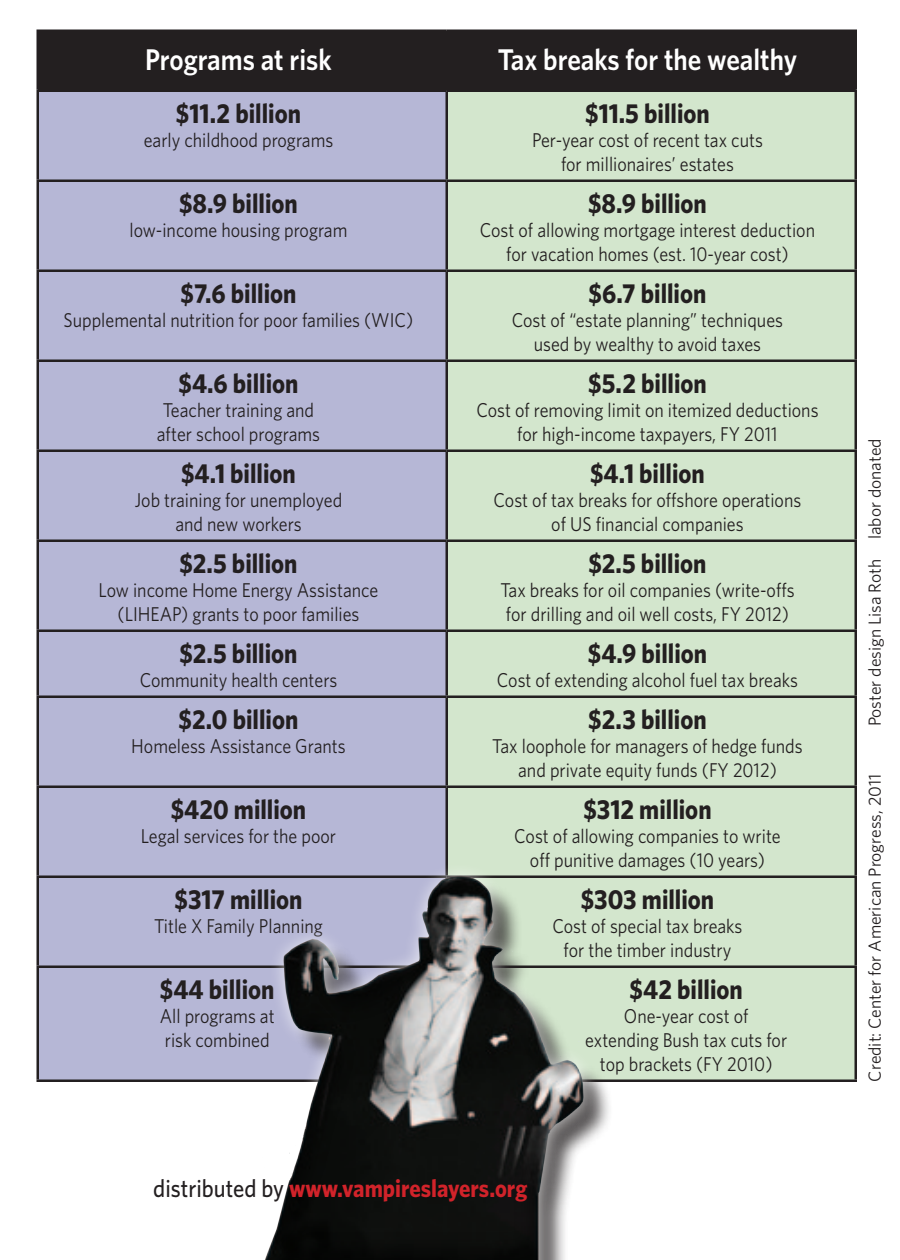
<style>
.page{position:relative;width:900px;height:1260px;background:#fff}
.page>*{position:absolute;margin:0;border:0;box-sizing:border-box;transform-origin:0 0}
.t1{font:600 30px "Whitney";color:#fff;scale:.9 1}
.t2{font:700 27.5px "Whitney";color:#231f20;scale:.9 1}
.t3{font:700 25px "Whitney";color:#d1232a;scale:.9 1}
.t4{font:20px/24px "Whitney";color:#231f20;text-align:center;scale:.9 1}
.t5{font:17.5px "Whitney";color:#231f20}
.s1{font-weight:500;color:#231f20}
</style>
<div class="page">
<div style="left:39px;top:32px;width:815px;height:57px;background:#231f20"></div>
<div style="left:39px;top:92px;width:406px;height:987px;background:#b6b7d6"></div>
<div style="left:448px;top:92px;width:406px;height:987px;background:#d3e6cd"></div>
<hr style="left:37px;top:29px;width:410px;height:3px;background:#231f20">
<hr style="left:37px;top:32px;width:2px;height:57px;background:#231f20">
<hr style="left:447px;top:29px;width:410px;height:3px;background:#231f20">
<hr style="left:445px;top:32px;width:3px;height:57px;background:#231f20">
<hr style="left:854px;top:32px;width:3px;height:57px;background:#231f20">
<hr style="left:37px;top:89px;width:410px;height:3px;background:#231f20">
<hr style="left:37px;top:92px;width:2px;height:87px;background:#231f20">
<hr style="left:447px;top:89px;width:410px;height:3px;background:#231f20">
<hr style="left:445px;top:92px;width:3px;height:87px;background:#231f20">
<hr style="left:854px;top:92px;width:3px;height:87px;background:#231f20">
<hr style="left:37px;top:179px;width:410px;height:3px;background:#231f20">
<hr style="left:37px;top:182px;width:2px;height:87px;background:#231f20">
<hr style="left:447px;top:179px;width:410px;height:3px;background:#231f20">
<hr style="left:445px;top:182px;width:3px;height:87px;background:#231f20">
<hr style="left:854px;top:182px;width:3px;height:87px;background:#231f20">
<hr style="left:37px;top:269px;width:410px;height:3px;background:#231f20">
<hr style="left:37px;top:272px;width:2px;height:87px;background:#231f20">
<hr style="left:447px;top:269px;width:410px;height:3px;background:#231f20">
<hr style="left:445px;top:272px;width:3px;height:87px;background:#231f20">
<hr style="left:854px;top:272px;width:3px;height:87px;background:#231f20">
<hr style="left:37px;top:359px;width:410px;height:3px;background:#231f20">
<hr style="left:37px;top:362px;width:2px;height:87px;background:#231f20">
<hr style="left:447px;top:359px;width:410px;height:3px;background:#231f20">
<hr style="left:445px;top:362px;width:3px;height:87px;background:#231f20">
<hr style="left:854px;top:362px;width:3px;height:87px;background:#231f20">
<hr style="left:37px;top:449px;width:410px;height:3px;background:#231f20">
<hr style="left:37px;top:452px;width:2px;height:87px;background:#231f20">
<hr style="left:447px;top:449px;width:410px;height:3px;background:#231f20">
<hr style="left:445px;top:452px;width:3px;height:87px;background:#231f20">
<hr style="left:854px;top:452px;width:3px;height:87px;background:#231f20">
<hr style="left:37px;top:539px;width:410px;height:3px;background:#231f20">
<hr style="left:37px;top:542px;width:2px;height:87px;background:#231f20">
<hr style="left:447px;top:539px;width:410px;height:3px;background:#231f20">
<hr style="left:445px;top:542px;width:3px;height:87px;background:#231f20">
<hr style="left:854px;top:542px;width:3px;height:87px;background:#231f20">
<hr style="left:37px;top:629px;width:410px;height:3px;background:#231f20">
<hr style="left:37px;top:632px;width:2px;height:63px;background:#231f20">
<hr style="left:447px;top:629px;width:410px;height:3px;background:#231f20">
<hr style="left:445px;top:632px;width:3px;height:63px;background:#231f20">
<hr style="left:854px;top:632px;width:3px;height:63px;background:#231f20">
<hr style="left:37px;top:695px;width:410px;height:3px;background:#231f20">
<hr style="left:37px;top:698px;width:2px;height:87px;background:#231f20">
<hr style="left:447px;top:695px;width:410px;height:3px;background:#231f20">
<hr style="left:445px;top:698px;width:3px;height:87px;background:#231f20">
<hr style="left:854px;top:698px;width:3px;height:87px;background:#231f20">
<hr style="left:37px;top:785px;width:410px;height:3px;background:#231f20">
<hr style="left:37px;top:788px;width:2px;height:87px;background:#231f20">
<hr style="left:447px;top:785px;width:410px;height:3px;background:#231f20">
<hr style="left:445px;top:788px;width:3px;height:87px;background:#231f20">
<hr style="left:854px;top:788px;width:3px;height:87px;background:#231f20">
<hr style="left:37px;top:875px;width:410px;height:3px;background:#231f20">
<hr style="left:37px;top:878px;width:2px;height:87px;background:#231f20">
<hr style="left:447px;top:875px;width:410px;height:3px;background:#231f20">
<hr style="left:854px;top:878px;width:3px;height:87px;background:#231f20">
<hr style="left:37px;top:965px;width:410px;height:3px;background:#231f20">
<hr style="left:37px;top:968px;width:2px;height:111px;background:#231f20">
<hr style="left:447px;top:965px;width:410px;height:3px;background:#231f20">
<hr style="left:854px;top:968px;width:3px;height:111px;background:#231f20">
<hr style="left:37px;top:1079px;width:410px;height:3px;background:#231f20">
<hr style="left:447px;top:1079px;width:410px;height:3px;background:#231f20">
<div style="left:264px;top:880px;width:350px;height:380px;background:#231f20;opacity:.75"></div>
<div style="left:245px;top:861px;width:354px;height:399px;background:#fff;opacity:.75"></div>
<div style="left:241px;top:866px;width:352px;height:394px;background:#231f20;opacity:.5"></div>
<h1 class="t1" style="left:145px;top:39px;width:209px">Programs at risk</h1>
<h1 class="t1" style="left:498px;top:39px;width:334px">Tax breaks for the wealthy</h1>
<h2 class="t2" style="left:176px;top:95px;width:140px">$11.2 billion</h2>
<p class="t4" style="left:144px;top:127px;width:212px">early childhood programs</p>
<h2 class="t2" style="left:585px;top:95px;width:140px">$11.5 billion</h2>
<p class="t4" style="left:532px;top:127px;width:258px">Per-year cost of recent tax cuts for millionaires’ estates</p>
<h2 class="t2" style="left:179px;top:185px;width:134px">$8.9 billion</h2>
<p class="t4" style="left:130px;top:217px;width:244px">low-income housing program</p>
<h2 class="t2" style="left:180px;top:275px;width:130px">$7.6 billion</h2>
<p class="t4" style="left:64px;top:307px;width:390px">Supplemental nutrition for poor families (WIC)</p>
<h2 class="t2" style="left:179px;top:365px;width:135px">$4.6 billion</h2>
<p class="t4" style="left:157px;top:397px;width:183px;text-align:left">Teacher training and after school programs</p>
<h2 class="t2" style="left:181px;top:455px;width:129px">$4.1 billion</h2>
<p class="t4" style="left:135px;top:487px;width:232px">Job training for unemployed and new workers</p>
<h2 class="t2" style="left:179px;top:545px;width:133px">$2.5 billion</h2>
<p class="t4" style="left:99px;top:577px;width:312px">Low income Home Energy Assistance (LIHEAP) grants to poor families</p>
<h2 class="t2" style="left:179px;top:635px;width:133px">$2.5 billion</h2>
<p class="t4" style="left:140px;top:667px;width:221px">Community health centers</p>
<h2 class="t2" style="left:179px;top:701px;width:135px">$2.0 billion</h2>
<p class="t4" style="left:131px;top:733px;width:240px">Homeless Assistance Grants</p>
<h2 class="t2" style="left:171px;top:791px;width:152px">$420 million</h2>
<p class="t4" style="left:141px;top:823px;width:218px">Legal services for the poor</p>
<h2 class="t2" style="left:174px;top:881px;width:144px">$317 million</h2>
<p class="t4" style="left:154px;top:913px;width:189px">Title X Family Planning</p>
<h2 class="t2" style="left:160px;top:971px;width:129px">$44 billion</h2>
<p class="t4" style="left:160px;top:1003px;width:129px;text-align:left">All programs at risk combined</p>
<h2 class="t2" style="left:588px;top:185px;width:134px">$8.9 billion</h2>
<p class="t4" style="left:480px;top:217px;width:374px">Cost of allowing mortgage interest deduction for vacation homes (est. 10-year cost)</p>
<h2 class="t2" style="left:589px;top:275px;width:133px">$6.7 billion</h2>
<p class="t4" style="left:512px;top:307px;width:303px">Cost of “estate planning” techniques used by wealthy to avoid taxes</p>
<h2 class="t2" style="left:588px;top:365px;width:133px">$5.2 billion</h2>
<p class="t4" style="left:476px;top:397px;width:382px">Cost of removing limit on itemized deductions for high-income taxpayers, FY 2011</p>
<h2 class="t2" style="left:590px;top:455px;width:129px">$4.1 billion</h2>
<p class="t4" style="left:494px;top:487px;width:343px">Cost of tax breaks for offshore operations of US financial companies</p>
<h2 class="t2" style="left:588px;top:545px;width:133px">$2.5 billion</h2>
<p class="t4" style="left:500px;top:577px;width:328px;text-align:left">Tax breaks for oil companies (write-offs for drilling and oil well costs, FY 2012)</p>
<h2 class="t2" style="left:588px;top:635px;width:134px">$4.9 billion</h2>
<p class="t4" style="left:497px;top:667px;width:336px">Cost of extending alcohol fuel tax breaks</p>
<h2 class="t2" style="left:588px;top:701px;width:133px">$2.3 billion</h2>
<p class="t4" style="left:492px;top:733px;width:346px">Tax loophole for managers of hedge funds and private equity funds (FY 2012)</p>
<h2 class="t2" style="left:583px;top:791px;width:144px">$312 million</h2>
<p class="t4" style="left:514px;top:823px;width:298px">Cost of allowing companies to write off punitive damages (10 years)</p>
<h2 class="t2" style="left:581px;top:881px;width:150px">$303 million</h2>
<p class="t4" style="left:553px;top:913px;width:212px">Cost of special tax breaks for the timber industry</p>
<h2 class="t2" style="left:630px;top:971px;width:127px">$42 billion</h2>
<p class="t4" style="left:585px;top:1003px;width:226px">One-year cost of extending Bush tax cuts for top brackets (FY 2010)</p>
<p class="t3" style="left:153px;top:1171px;width:417px"><span class="s1">distributed by</span> www.vampireslayers.org</p>
<p class="t5" style="left:863px;top:726px;width:290px;rotate:-90deg">Poster design Lisa Roth labor donated</p>
<p class="t5" style="left:863px;top:1081px;width:309px;rotate:-90deg">Credit: Center for American Progress, 2011</p>
</div>
